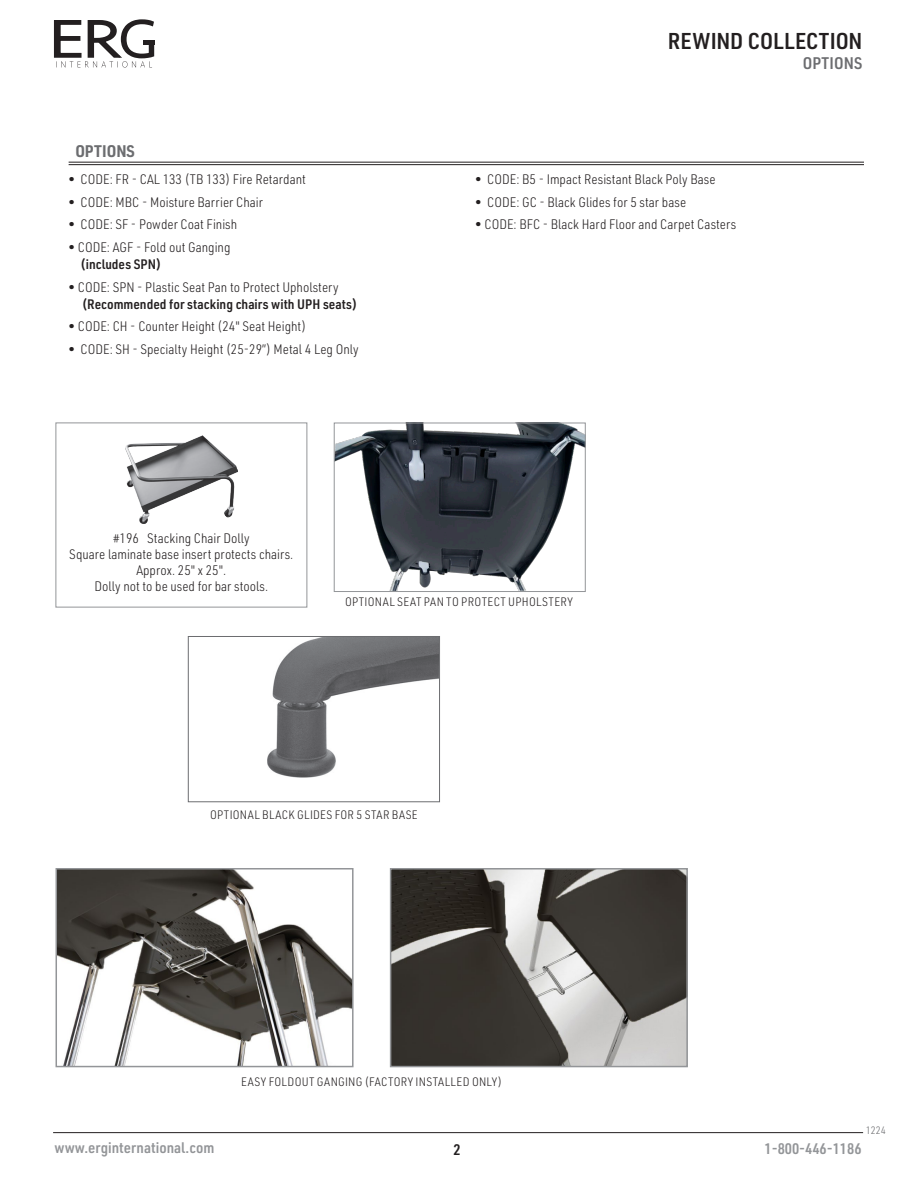
<style>
.page{position:relative;width:918px;height:1188px;background:#fff}
.page>*{position:absolute;margin:0;border:0;box-sizing:border-box;transform-origin:0 0}
.H_RT_PG_HEADER{font:600 22.5px "URWDIN Semi Cond";letter-spacing:.01em;color:#231f20}
.HLeftPageSubHead2{font:600 16.5px "URWDIN Semi Cond";letter-spacing:.01em;color:#6c6d70}
.NEW_Subhead_rule_below{font:700 16.5px "URWDIN Semi Cond";color:#6c6d70}
.t1{font:600 15px "URWDIN Semi Cond";color:#939598}
.t2{font:600 15px "URWDIN Semi Cond";color:#231f20}
.New_Option_Bullets{font:300 13.5px "URWDIN Semi Cond";color:#231f20}
.C_Specifications{font:300 13.5px "URWDIN Semi Cond";color:#231f20}
.New_Option_Bullets-2{font:600 13.5px "URWDIN Semi Cond";color:#231f20}
.NEW_Model___desc{font:300 13.5px "URWDIN Semi Cond";color:#231f20}
.C_pictorial_specpg_text{font:300 12px "URWDIN Semi Cond";letter-spacing:.03em;color:#231f20}
.t3{font:300 10.5px "URWDIN Semi Cond";color:#6c6d70}
</style>
<div class="page">
<img style="left:336px;top:425px;width:248px;height:165px">
<div style="left:334px;top:423px;width:252px;height:169px;border:1px solid #939598"></div>
<img style="left:125px;top:435px;width:113px;height:88px">
<hr style="left:69px;top:162px;width:795px;height:1px;background:#231f20">
<hr style="left:69px;top:164px;width:795px;height:1px;background:#231f20">
<img style="left:267px;top:638px;width:171px;height:140px">
<div style="left:188px;top:636px;width:252px;height:166px;border:1px solid #6c6d70"></div>
<img style="left:59px;top:871px;width:292px;height:193px">
<div style="left:56px;top:868px;width:298px;height:199px;border:2px solid #939598"></div>
<img style="left:393px;top:871px;width:292px;height:193px">
<div style="left:390px;top:868px;width:298px;height:199px;border:2px solid #939598"></div>
<hr style="left:53px;top:1132px;width:810px;height:1px;background:#231f20">
<svg style="left:53px;top:19px;width:102px;height:49px"></svg>
<div style="left:143px;top:40px;width:11px;height:5px;background:#231f20"></div>
<p class="NEW_Subhead_rule_below" style="left:75px;top:140px;width:61px">OPTIONS</p>
<p class="New_Option_Bullets" style="left:69px;top:170px;width:239px">• CODE: FR - CAL 133 (TB 133) Fire Retardant</p>
<p class="New_Option_Bullets" style="left:69px;top:193px;width:196px">• CODE: MBC - Moisture Barrier Chair</p>
<p class="New_Option_Bullets" style="left:69px;top:216px;width:170px">• CODE: SF - Powder Coat Finish</p>
<p class="New_Option_Bullets" style="left:69px;top:238px;width:163px">• CODE: AGF - Fold out Ganging</p>
<p class="New_Option_Bullets-2" style="left:81px;top:255px;width:82px">(includes SPN)</p>
<p class="New_Option_Bullets" style="left:69px;top:278px;width:272px">• CODE: SPN - Plastic Seat Pan to Protect Upholstery</p>
<p class="New_Option_Bullets-2" style="left:82px;top:295px;width:277px">(Recommended for stacking chairs with UPH seats)</p>
<p class="New_Option_Bullets" style="left:69px;top:318px;width:239px">• CODE: CH - Counter Height (24" Seat Height)</p>
<p class="New_Option_Bullets" style="left:69px;top:340px;width:292px">• CODE: SH - Specialty Height (25-29”) Metal 4 Leg Only</p>
<p class="NEW_Model___desc" style="left:113px;top:529px;width:138px">#196 Stacking Chair Dolly</p>
<p class="C_Specifications" style="left:69px;top:545px;width:226px">Square laminate base insert protects chairs.</p>
<p class="C_Specifications" style="left:136px;top:561px;width:91px">Approx. 25" x 25".</p>
<p class="C_Specifications" style="left:95px;top:578px;width:175px">Dolly not to be used for bar stools.</p>
<p class="H_RT_PG_HEADER" style="left:668px;top:26px;width:196px">REWIND COLLECTION</p>
<p class="HLeftPageSubHead2" style="left:803px;top:52px;width:61px">OPTIONS</p>
<p class="New_Option_Bullets" style="left:475px;top:170px;width:242px">• CODE: B5 - Impact Resistant Black Poly Base</p>
<p class="New_Option_Bullets" style="left:475px;top:193px;width:212px">• CODE: GC - Black Glides for 5 star base</p>
<p class="New_Option_Bullets" style="left:475px;top:216px;width:262px">• CODE: BFC - Black Hard Floor and Carpet Casters</p>
<p class="C_pictorial_specpg_text" style="left:345px;top:594px;width:229px">OPTIONAL SEAT PAN TO PROTECT UPHOLSTERY</p>
<p class="C_pictorial_specpg_text" style="left:210px;top:807px;width:209px">OPTIONAL BLACK GLIDES FOR 5 STAR BASE</p>
<p class="C_pictorial_specpg_text" style="left:241px;top:1073px;width:262px">EASY FOLDOUT GANGING (FACTORY INSTALLED ONLY)</p>
<p class="t3" style="left:866px;top:1124px;width:22px">1224</p>
<p class="t1" style="left:55px;top:1138px;width:161px">www.erginternational.com</p>
<p class="t1" style="left:765px;top:1138px;width:99px">1-800-446-1186</p>
<p class="t2" style="left:453px;top:1140px;width:9px">2</p>
</div>
